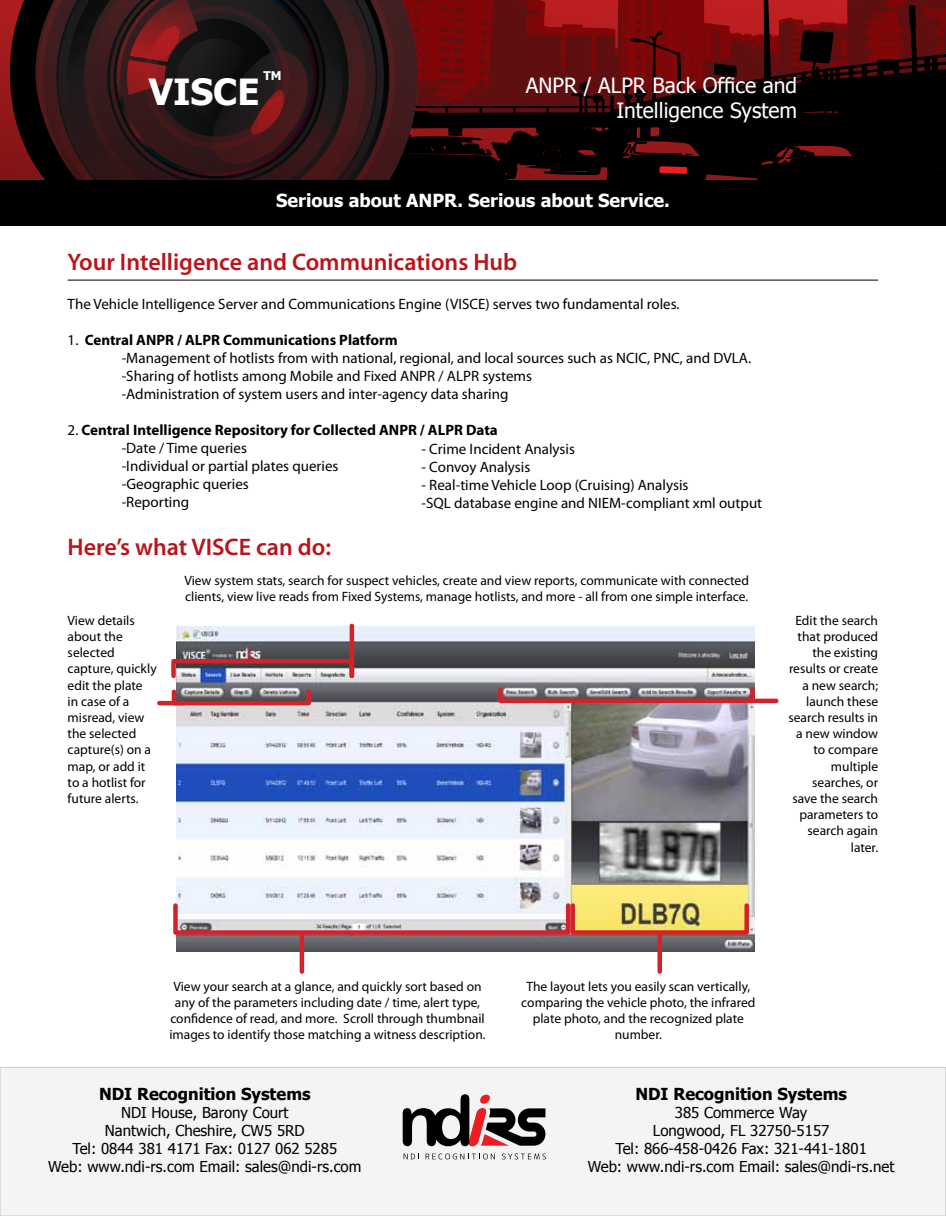
<style>
.page{position:relative;width:946px;height:1216px;background:#fff}
.page>*{position:absolute;margin:0;border:0;box-sizing:border-box;transform-origin:0 0}
.t1{font:700 36px "Tahoma";color:#fff}
.t2{font:600 24px "Myriad Pro";color:#ba141a}
.t3{font:21px/25.2px "Tahoma";color:#fff;text-align:right}
.t4{font:700 18px "Tahoma";color:#fff}
.t5{font:700 16.5px "Tahoma";color:#000}
.t6{font:15px/18px "Myriad Pro";color:#000}
.t7{font:15px/18px "Tahoma";color:#000;text-align:center}
.t8{font:13.5px/16.2px "Myriad Pro";color:#000}
.t9{font:700 12px "Tahoma";color:#fff}
.s1{font-weight:700}
</style>
<div class="page">
<svg style="left:439px;top:0;width:506px;height:181px;background:#3e0707"></svg>
<svg style="left:484px;top:149px;width:8px;height:7px"></svg>
<svg style="left:799px;top:149px;width:16px;height:8px"></svg>
<svg style="left:578px;top:82px;width:7px;height:11px"></svg>
<svg style="left:848px;top:148px;width:7px;height:9px"></svg>
<svg style="left:543px;top:149px;width:18px;height:24px"></svg>
<svg style="left:782px;top:146px;width:6px;height:4px"></svg>
<svg style="left:627px;top:142px;width:62px;height:14px"></svg>
<svg style="left:0;top:0;width:439px;height:181px;background:#650b0c"></svg>
<svg style="left:9px;top:0;width:409px;height:181px;background:#361718"></svg>
<svg style="left:659px;top:166px;width:28px;height:8px"></svg>
<svg style="left:10px;top:0;width:335px;height:181px;background:#2f1516"></svg>
<div style="left:0;top:181px;width:945px;height:45px;background:#000"></div>
<div style="left:0;top:1067px;width:945px;height:148px;background:#f4f4f4"></div>
<div style="left:0;top:1067px;width:945px;height:148px;border:1px solid #c8c9ca"></div>
<svg style="left:402px;top:1094px;width:143px;height:52px"></svg>
<svg style="left:403px;top:1153px;width:16px;height:6px"></svg>
<svg style="left:425px;top:1153px;width:70px;height:6px"></svg>
<svg style="left:502px;top:1153px;width:43px;height:6px"></svg>
<hr style="left:68px;top:280px;width:810px;height:1px;background:#000">
<img style="left:176px;top:626px;width:578px;height:325px">
<svg style="left:171px;top:623px;width:185px;height:57px;background:#a798a1"></svg>
<div style="left:173px;top:903px;width:397px;height:31px;border:4px solid #d2232a"></div>
<div style="left:570px;top:903px;width:179px;height:31px;border:4px solid #d2232a"></div>
<div style="left:172px;top:689px;width:139px;height:16px;border:4px solid #d2232a"></div>
<div style="left:498px;top:687px;width:256px;height:16px;border:4px solid #d2232a"></div>
<hr style="left:159px;top:701px;width:24px;height:4px;background:#d2232a">
<div style="left:751px;top:698px;width:25px;height:5px;background:#d2232a"></div>
<div style="left:299px;top:936px;width:5px;height:35px;background:#d2232a"></div>
<div style="left:657px;top:933px;width:5px;height:38px;background:#d2232a"></div>
<p class="t9" style="left:263px;top:67px;width:20px">TM</p>
<h1 class="t1" style="left:149px;top:66px;width:112px">VISCE</h1>
<h3 class="t3" style="left:526px;top:72px;width:273px">ANPR / ALPR Back Office and<br>Intelligence System</h3>
<h3 class="t4" style="left:276px;top:188px;width:395px">Serious about ANPR. Serious about Service.</h3>
<h2 class="t2" style="left:68px;top:246px;width:451px">Your Intelligence and Communications Hub</h2>
<p class="t6" style="left:68px;top:295px;width:613px">The Vehicle Intelligence Server and Communications Engine (VISCE) serves two fundamental roles.</p>
<p class="t6" style="left:122px;top:331px;width:631px;text-indent:-54px">1. <span class="s1">Central ANPR / ALPR Communications Platform<br></span>-Management of hotlists from with national, regional, and local sources such as NCIC, PNC, and DVLA. -Sharing of hotlists among Mobile and Fixed ANPR / ALPR systems<br>-Administration of system users and inter-agency data sharing</p>
<p class="t6" style="left:122px;top:421px;width:377px;text-indent:-54px">2. <span class="s1">Central Intelligence Repository for Collected ANPR / ALPR Data </span>-Date / Time queries<br>-Individual or partial plates queries<br>-Geographic queries<br>-Reporting</p>
<p class="t6" style="left:421px;top:439px;width:155px">- Crime Incident Analysis</p>
<p class="t6" style="left:421px;top:457px;width:110px">- Convoy Analysis</p>
<p class="t6" style="left:421px;top:475px;width:342px">- Real-time Vehicle Loop (Cruising) Analysis<br>-SQL database engine and NIEM-compliant xml output</p>
<h2 class="t2" style="left:68px;top:531px;width:265px">Here’s what VISCE can do:</h2>
<p class="t8" style="left:184px;top:572px;width:566px">View system stats, search for suspect vehicles, create and view reports, communicate with connected clients, view live reads from Fixed Systems, manage hotlists, and more - all from one simple interface.</p>
<p class="t8" style="left:68px;top:612px;width:91px">View details about the selected capture, quickly edit the plate<br>in case of a misread, view the selected capture(s) on a map, or add it to a hotlist for future alerts.</p>
<p class="t8" style="left:788px;top:612px;width:91px;text-align:right">Edit the search that produced the existing results or create a new search; launch these search results in a new window to compare multiple searches, or save the search parameters to search again later.</p>
<p class="t8" style="left:169px;top:977px;width:318px;text-align:center">View your search at a glance, and quickly sort based on any of the parameters including date / time, alert type, confidence of read, and more. Scroll through thumbnail images to identify those matching a witness description.</p>
<p class="t5" style="left:99px;top:1082px;width:213px">NDI Recognition Systems</p>
<p class="t7" style="left:48px;top:1102px;width:314px">NDI House, Barony Court<br>Nantwich, Cheshire, CW5 5RD<br>Tel: 0844 381 4171 Fax: 0127 062 5285<br>Web: www.ndi-rs.com Email: sales@ndi-rs.com</p>
<p class="t8" style="left:521px;top:977px;width:235px;text-align:center">The layout lets you easily scan vertically, comparing the vehicle photo, the infrared plate photo, and the recognized plate number.</p>
<p class="t5" style="left:635px;top:1082px;width:213px">NDI Recognition Systems</p>
<p class="t7" style="left:587px;top:1102px;width:308px">385 Commerce Way<br>Longwood, FL 32750-5157<br>Tel: 866-458-0426 Fax: 321-441-1801<br>Web: www.ndi-rs.com Email: sales@ndi-rs.net</p>
</div>
